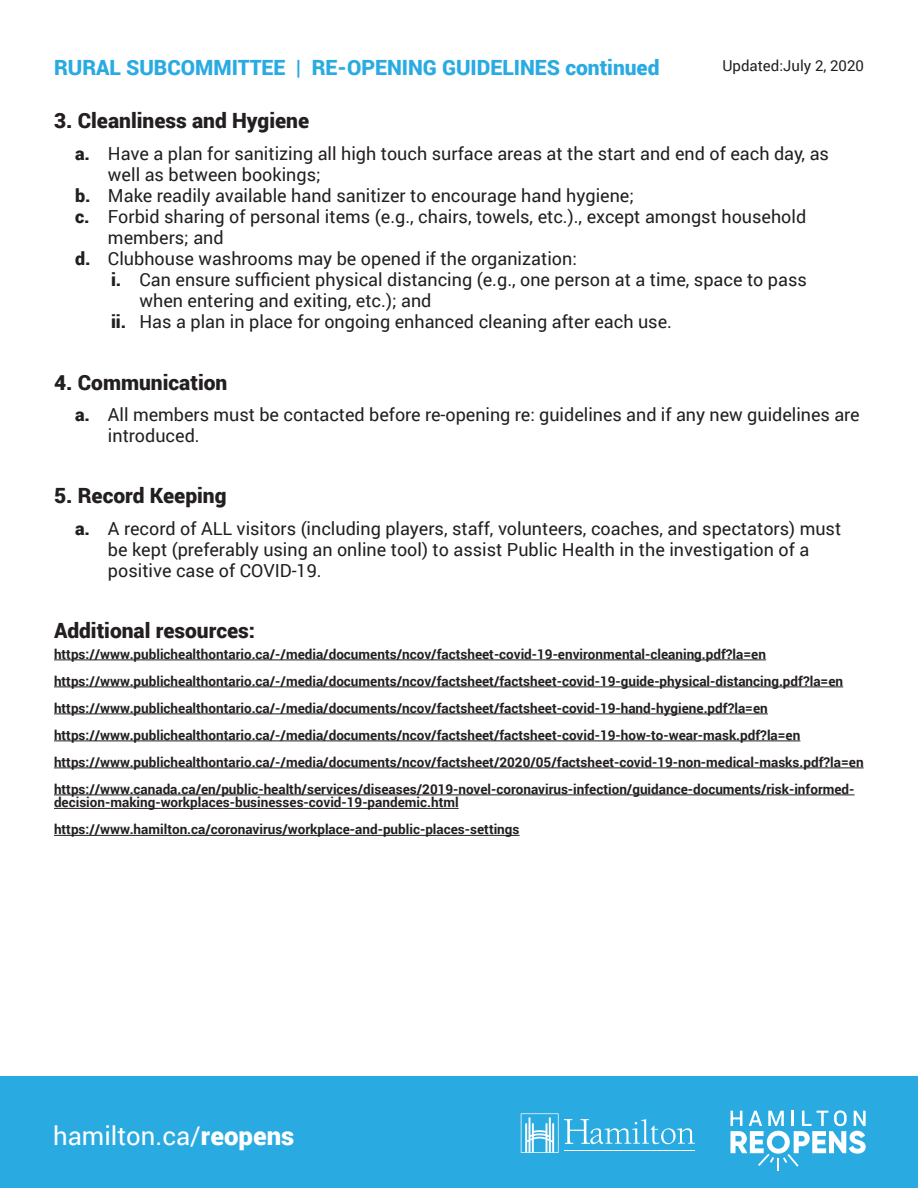
<style>
.page{position:relative;width:918px;height:1188px;background:#fff}
.page>*{position:absolute;margin:0;border:0;box-sizing:border-box;transform-origin:0 0}
.t1{font:25.8px "Roboto";color:#fff}
.t2{font:900 21px "Roboto";color:#231f20}
.t3{font:900 21px "Roboto";color:#29abe2}
.t4{font:18px/21px "Roboto";color:#231f20}
.t5{font:15px "Roboto";color:#231f20}
.t6{font:700 13.5px/27px "Roboto";color:#231f20}
.s1{font-weight:900}
</style>
<div class="page">
<div style="left:0;top:1076px;width:918px;height:112px;background:#29abe2"></div>
<svg style="left:730px;top:1110px;width:136px;height:61px"></svg>
<svg style="left:521px;top:1113px;width:174px;height:40px"></svg>
<hr style="left:54px;top:660px;width:712px;height:1px;background:#231f20">
<hr style="left:54px;top:687px;width:789px;height:1px;background:#231f20">
<hr style="left:54px;top:714px;width:714px;height:1px;background:#231f20">
<hr style="left:54px;top:741px;width:746px;height:1px;background:#231f20">
<hr style="left:54px;top:768px;width:810px;height:1px;background:#231f20">
<hr style="left:54px;top:795px;width:801px;height:1px;background:#231f20">
<hr style="left:54px;top:808px;width:405px;height:1px;background:#231f20">
<hr style="left:54px;top:835px;width:466px;height:1px;background:#231f20">
<h2 class="t3" style="left:54px;top:52px;width:607px">RURAL SUBCOMMITTEE | RE-OPENING GUIDELINES continued</h2>
<p class="t5" style="left:722px;top:56px;width:143px">Updated:July 2, 2020</p>
<h2 class="t2" style="left:54px;top:106px;width:257px">3. Cleanliness and Hygiene</h2>
<h3 class="t4" style="left:75px;top:142px;width:755px"><span class="s1">a.</span> Have a plan for sanitizing all high touch surface areas at the start and end of each day, as</h3>
<h3 class="t4" style="left:108px;top:163px;width:214px">well as between bookings;</h3>
<h3 class="t4" style="left:75px;top:184px;width:561px"><span class="s1">b.</span> Make readily available hand sanitizer to encourage hand hygiene;</h3>
<h3 class="t4" style="left:75px;top:205px;width:733px"><span class="s1">c.</span> Forbid sharing of personal items (e.g., chairs, towels, etc.)., except amongst household</h3>
<h3 class="t4" style="left:108px;top:226px;width:117px">members; and</h3>
<h3 class="t4" style="left:75px;top:247px;width:503px"><span class="s1">d.</span> Clubhouse washrooms may be opened if the organization:</h3>
<h3 class="t4" style="left:111px;top:268px;width:697px"><span class="s1">i.</span> Can ensure sufficient physical distancing (e.g., one person at a time, space to pass</h3>
<h3 class="t4" style="left:139px;top:289px;width:293px">when entering and exiting, etc.); and</h3>
<h3 class="t4" style="left:111px;top:311px;width:563px"><span class="s1">ii.</span> Has a plan in place for ongoing enhanced cleaning after each use.</h3>
<h2 class="t2" style="left:54px;top:367px;width:175px">4. Communication</h2>
<h3 class="t4" style="left:108px;top:403px;width:753px;text-indent:-33px"><span class="s1">a.</span> All members must be contacted before re-opening re: guidelines and if any new guidelines are introduced.</h3>
<h2 class="t2" style="left:54px;top:481px;width:174px">5. Record Keeping</h2>
<h3 class="t4" style="left:108px;top:517px;width:735px;text-indent:-33px"><span class="s1">a.</span> A record of ALL visitors (including players, staff, volunteers, coaches, and spectators) must be kept (preferably using an online tool) to assist Public Health in the investigation of a positive case of COVID-19.</h3>
<h2 class="t2" style="left:54px;top:616px;width:203px">Additional resources:</h2>
<p class="t6" style="left:54px;top:640px;width:811px">https://www.publichealthontario.ca/-/media/documents/ncov/factsheet-covid-19-environmental-cleaning.pdf?la=en https://www.publichealthontario.ca/-/media/documents/ncov/factsheet/factsheet-covid-19-guide-physical-distancing.pdf?la=en https://www.publichealthontario.ca/-/media/documents/ncov/factsheet/factsheet-covid-19-hand-hygiene.pdf?la=en https://www.publichealthontario.ca/-/media/documents/ncov/factsheet/factsheet-covid-19-how-to-wear-mask.pdf?la=en https://www.publichealthontario.ca/-/media/documents/ncov/factsheet/2020/05/factsheet-covid-19-non-medical-masks.pdf?la=en https://www.canada.ca/en/public-health/services/diseases/2019-novel-coronavirus-infection/guidance-documents/risk-informed-</p>
<p class="t6" style="left:54px;top:789px;width:467px">decision-making-workplaces-businesses-covid-19-pandemic.html https://www.hamilton.ca/coronavirus/workplace-and-public-places-settings</p>
<h1 class="t1" style="left:53px;top:1117px;width:243px">hamilton.ca/<span class="s1">reopens</span></h1>
</div>
